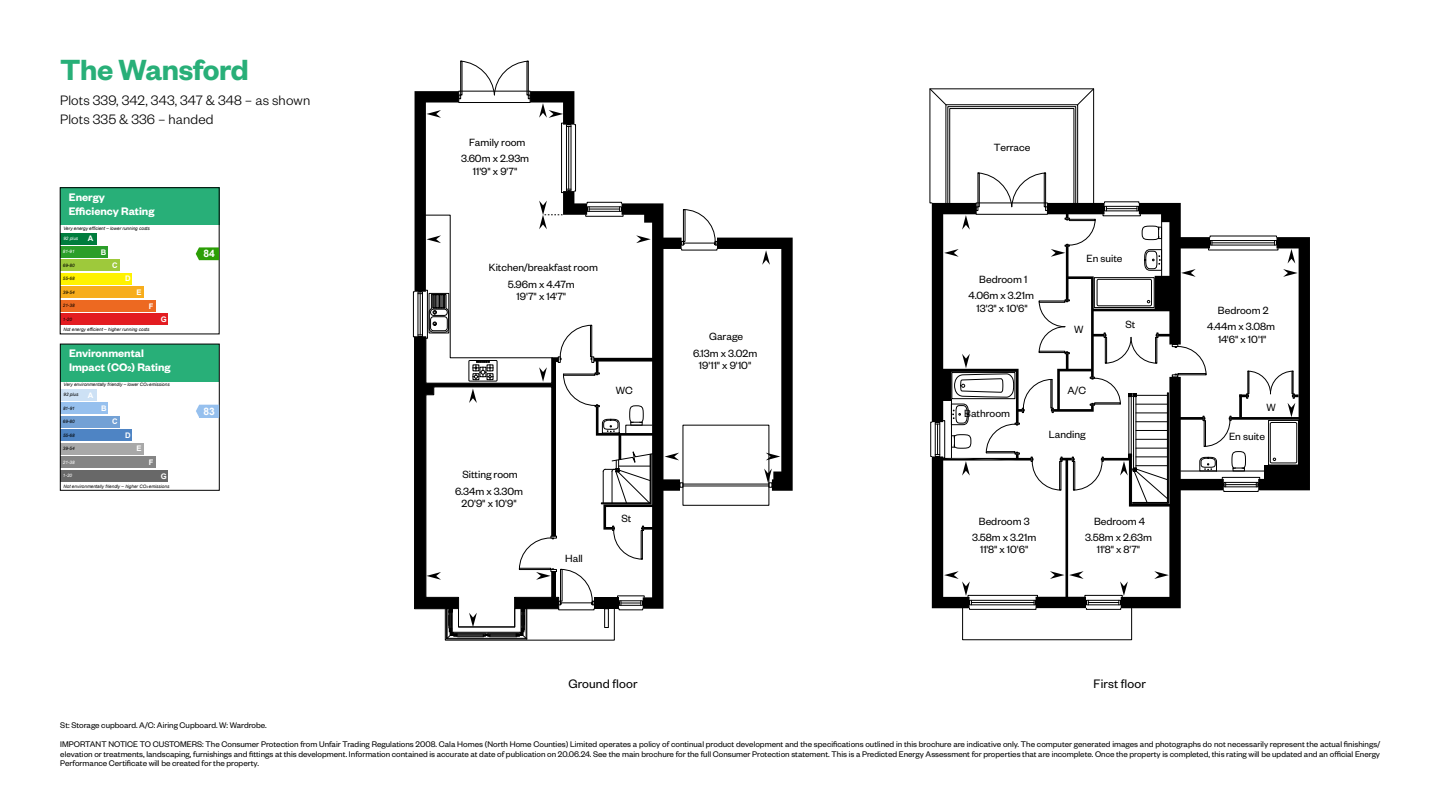
<style>
.page{position:relative;width:1440px;height:810px;background:#fff}
.page>*{position:absolute;margin:0;border:0;box-sizing:border-box;transform-origin:0 0}
.t1{font:32.03px "Founders Grotesk Sm Bd";letter-spacing:-.01em;color:#28af78}
.t2{font:300 15px/18.8px "Founders Grotesk";letter-spacing:.01em;color:#000}
.t3{font:13.5px "Founders Grotesk";letter-spacing:.01em;color:#000}
.t4{font:12px/13.5px "Founders Grotesk Sm Bd";color:#fff}
.t5{font:11.48px/16.4px "Founders Grotesk";color:#000;text-align:center}
.t6{font:700 10.27px "Arial";color:#fff}
.t7{font:9px/18.8px "Founders Grotesk";color:#000}
.t8{font:700 7.65px "Arial";color:#fff}
.t9{font:italic 4.57px "Arial";color:#000}
.t10{font:italic 4.57px "Arial";color:#fff}
.s1{font-weight:700;font-style:normal;font-size:7.65px}
.s2{font-size:7.5px}
.s3{font-size:3px}
.s4{font-weight:700;font-style:normal;font-size:7.65px;color:#fff}
</style>
<div class="page">
<div style="left:413px;top:292px;width:2px;height:45px;border:1px solid #000"></div>
<svg style="left:414px;top:61px;width:379px;height:578px"></svg>
<svg style="left:930px;top:89px;width:380px;height:551px"></svg>
<div style="left:1264px;top:466px;width:38px;height:16px;background:#000"></div>
<div style="left:60px;top:344px;width:159px;height:37px;background:#28af78"></div>
<div style="left:60px;top:389px;width:37px;height:12px;background:#cde1f5"></div>
<div style="left:60px;top:403px;width:48px;height:11px;background:#96c0ee"></div>
<div style="left:60px;top:416px;width:59px;height:11px;background:#73a1d5"></div>
<div style="left:60px;top:429px;width:72px;height:12px;background:#4e84c4"></div>
<div style="left:60px;top:443px;width:84px;height:11px;background:#a8a8a8"></div>
<div style="left:60px;top:456px;width:96px;height:12px;background:#858585"></div>
<div style="left:60px;top:470px;width:108px;height:11px;background:#686868"></div>
<div style="left:60px;top:344px;width:159px;height:147px;border:1px solid #000"></div>
<svg style="left:196px;top:405px;width:3px;height:12px"></svg>
<div style="left:199px;top:405px;width:20px;height:12px;background:#96c0ee"></div>
<div style="left:60px;top:188px;width:159px;height:37px;background:#28af78"></div>
<div style="left:60px;top:233px;width:37px;height:12px;background:#007d3d"></div>
<div style="left:60px;top:246px;width:48px;height:11px;background:#2b9e29"></div>
<div style="left:60px;top:260px;width:59px;height:11px;background:#9ec93b"></div>
<div style="left:60px;top:273px;width:72px;height:11px;background:#fff200"></div>
<div style="left:60px;top:287px;width:83px;height:11px;background:#f7ad1c"></div>
<div style="left:60px;top:300px;width:95px;height:11px;background:#ed6921"></div>
<div style="left:60px;top:314px;width:108px;height:11px;background:#e31c21"></div>
<svg style="left:196px;top:247px;width:23px;height:13px"></svg>
<h1 class="t1" style="left:60px;top:50px;width:190px">The Wansford</h1>
<h2 class="t2" style="left:60px;top:90px;width:252px">Plots 339, 342, 343, 347 &amp; 348 – as shown<br>Plots 335 &amp; 336 – handed</h2>
<h3 class="t4" style="left:69px;top:190px;width:87px">Energy<br>Efficiency Rating</h3>
<p class="t9" style="left:63px;top:225px;width:88px">Very energy efficient – lower running costs</p>
<p class="t10" style="left:63px;top:236px;width:31px">92 plus <span class="s1">A</span></p>
<p class="t10" style="left:63px;top:249px;width:13px">81-91</p>
<p class="t8" style="left:101px;top:247px;width:7px">B</p>
<p class="t9" style="left:63px;top:262px;width:13px">69-80</p>
<p class="t8" style="left:112px;top:260px;width:7px">C</p>
<p class="t9" style="left:63px;top:276px;width:13px">55-68</p>
<p class="t8" style="left:125px;top:274px;width:7px">D</p>
<p class="t9" style="left:63px;top:289px;width:13px">39-54</p>
<p class="t8" style="left:137px;top:287px;width:7px">E</p>
<p class="t9" style="left:63px;top:303px;width:13px">21-38</p>
<p class="t8" style="left:149px;top:301px;width:6px">F</p>
<p class="t9" style="left:63px;top:317px;width:11px">1-20</p>
<p class="t8" style="left:161px;top:315px;width:7px">G</p>
<p class="t9" style="left:63px;top:327px;width:88px">Not energy efficient – higher running costs</p>
<h3 class="t4" style="left:69px;top:346px;width:103px">Environmental<br>Impact (CO<span class="s2">2</span>) Rating</h3>
<p class="t9" style="left:63px;top:382px;width:108px">Very environmentally friendly – lower CO<span class="s3">2</span> emissions</p>
<p class="t9" style="left:63px;top:392px;width:31px">92 plus <span class="s4">A</span></p>
<p class="t9" style="left:63px;top:405px;width:13px">81-91</p>
<p class="t8" style="left:101px;top:403px;width:7px">B</p>
<p class="t9" style="left:63px;top:419px;width:13px">69-80</p>
<p class="t8" style="left:112px;top:417px;width:7px">C</p>
<p class="t9" style="left:63px;top:432px;width:13px">55-68</p>
<p class="t8" style="left:125px;top:430px;width:7px">D</p>
<p class="t9" style="left:63px;top:446px;width:13px">39-54</p>
<p class="t8" style="left:137px;top:444px;width:7px">E</p>
<p class="t10" style="left:63px;top:459px;width:13px">21-38</p>
<p class="t8" style="left:149px;top:457px;width:6px">F</p>
<p class="t10" style="left:63px;top:473px;width:11px">1-20</p>
<p class="t8" style="left:161px;top:471px;width:7px">G</p>
<p class="t9" style="left:63px;top:483px;width:107px">Not environmentally friendly – higher CO<span class="s3">2</span> emissions</p>
<p class="t6" style="left:203px;top:247px;width:13px">84</p>
<p class="t6" style="left:204px;top:404px;width:13px">83</p>
<p class="t5" style="left:461px;top:133px;width:69px">Family room<br>3.60m x 2.93m</p>
<p class="t5" style="left:473px;top:162px;width:46px">1 '9" x 9'7"</p>
<p class="t5" style="left:465px;top:133px;width:69px">Family room<br>3.60m x 2.93m</p>
<p class="t5" style="left:477px;top:162px;width:46px">11'9" x 9'7"</p>
<p class="t5" style="left:489px;top:259px;width:110px">Kitchen/breakfast room<br>5.96m x 4.47m</p>
<p class="t5" style="left:517px;top:288px;width:51px">19'7" x 14'7"</p>
<p class="t5" style="left:493px;top:259px;width:110px">Kitchen/breakfast room<br>5.96m x 4.47m</p>
<p class="t5" style="left:520px;top:288px;width:51px">19'7" x 14'7"</p>
<p class="t5" style="left:455px;top:466px;width:69px">Sit ing room<br>6.34m x 3.30m</p>
<p class="t5" style="left:462px;top:494px;width:57px">20'9" x 10'9"</p>
<p class="t5" style="left:459px;top:466px;width:69px">Sitting room<br>6.34m x 3.30m</p>
<p class="t5" style="left:465px;top:494px;width:57px">20'9" x 10'9"</p>
<p class="t5" style="left:616px;top:382px;width:19px">WC</p>
<p class="t5" style="left:619px;top:382px;width:19px">WC</p>
<p class="t5" style="left:565px;top:549px;width:17px">Hal</p>
<p class="t5" style="left:569px;top:549px;width:19px">Hall</p>
<p class="t5" style="left:622px;top:510px;width:11px">St</p>
<p class="t5" style="left:625px;top:510px;width:11px">St</p>
<p class="t5" style="left:693px;top:328px;width:66px">Garage<br>6.13m x 3.02m</p>
<p class="t5" style="left:699px;top:356px;width:54px">19'1 " x 9'10"</p>
<p class="t5" style="left:697px;top:328px;width:66px">Garage<br>6.13m x 3.02m</p>
<p class="t5" style="left:702px;top:356px;width:54px">19'11" x 9'10"</p>
<p class="t5" style="left:990px;top:139px;width:38px">Ter ace</p>
<p class="t5" style="left:994px;top:139px;width:38px">Terrace</p>
<p class="t5" style="left:1083px;top:249px;width:38px">En suite</p>
<p class="t5" style="left:1087px;top:249px;width:38px">En suite</p>
<p class="t5" style="left:965px;top:270px;width:67px">Bedroom 1<br>4.06m x 3.21m</p>
<p class="t5" style="left:973px;top:299px;width:53px">13'3" x 10'6"</p>
<p class="t5" style="left:1204px;top:301px;width:70px">Bedroom 2<br>4.44m x 3.08m</p>
<p class="t5" style="left:1214px;top:330px;width:50px">14'6" x 10'1"</p>
<p class="t5" style="left:969px;top:270px;width:67px">Bedroom 1<br>4.06m x 3.21m</p>
<p class="t5" style="left:977px;top:299px;width:53px">13'3" x 10'6"</p>
<p class="t5" style="left:1207px;top:301px;width:70px">Bedroom 2<br>4.44m x 3.08m</p>
<p class="t5" style="left:1218px;top:330px;width:50px">14'6" x 10'1"</p>
<p class="t5" style="left:1122px;top:315px;width:11px">St</p>
<p class="t5" style="left:1125px;top:315px;width:11px">St</p>
<p class="t5" style="left:1071px;top:320px;width:11px">W</p>
<p class="t5" style="left:1074px;top:320px;width:11px">W</p>
<p class="t5" style="left:961px;top:405px;width:47px">Bathroom</p>
<p class="t5" style="left:964px;top:405px;width:47px">Bathroom</p>
<p class="t5" style="left:1064px;top:381px;width:20px">A/C</p>
<p class="t5" style="left:1068px;top:381px;width:20px">A/C</p>
<p class="t5" style="left:1045px;top:425px;width:38px">Landing</p>
<p class="t5" style="left:1049px;top:425px;width:38px">Landing</p>
<p class="t5" style="left:969px;top:512px;width:66px">Bedroom 3<br>3.58m x 3.21m</p>
<p class="t5" style="left:976px;top:541px;width:50px">1 '8" x 10'6"</p>
<p class="t5" style="left:972px;top:512px;width:66px">Bedroom 3<br>3.58m x 3.21m</p>
<p class="t5" style="left:980px;top:541px;width:50px">11'8" x 10'6"</p>
<p class="t5" style="left:1081px;top:512px;width:68px">Bedroom 4<br>3.58m x 2.63m</p>
<p class="t5" style="left:1093px;top:541px;width:45px">1 '8" x 8'7"</p>
<p class="t5" style="left:1085px;top:512px;width:68px">Bedroom 4<br>3.58m x 2.63m</p>
<p class="t5" style="left:1097px;top:541px;width:45px">11'8" x 8'7"</p>
<p class="t5" style="left:1263px;top:398px;width:11px">W</p>
<p class="t5" style="left:1267px;top:398px;width:11px">W</p>
<p class="t5" style="left:1225px;top:428px;width:38px">En suite</p>
<p class="t5" style="left:1229px;top:428px;width:38px">En suite</p>
<h3 class="t3" style="left:568px;top:675px;width:71px">Ground floor</h3>
<h3 class="t3" style="left:1094px;top:675px;width:54px">First floor</h3>
<p class="t7" style="left:60px;top:716px;width:1322px">St: Storage cupboard. A/C: Airing Cupboard. W: Wardrobe.<br>IMPORTANT NOTICE TO CUSTOMERS: The Consumer Protection from Unfair Trading Regulations 2008. Cala Homes (North Home Counties) Limited operates a policy of continual product development and the specifications outlined in this brochure are indicative only. The computer generated images and photographs do not necessarily represent the actual finishings/</p>
<p class="t7" style="left:60px;top:749px;width:1321px;line-height:9.8px">elevation or treatments, landscaping, furnishings and fittings at this development. Information contained is accurate at date of publication on 20.06.24. See the main brochure for the full Consumer Protection statement. This is a Predicted Energy Assessment for properties that are incomplete. Once the property is completed, this rating will be updated and an official Energy<br>Performance Certificate will be created for the property.</p>
</div>
